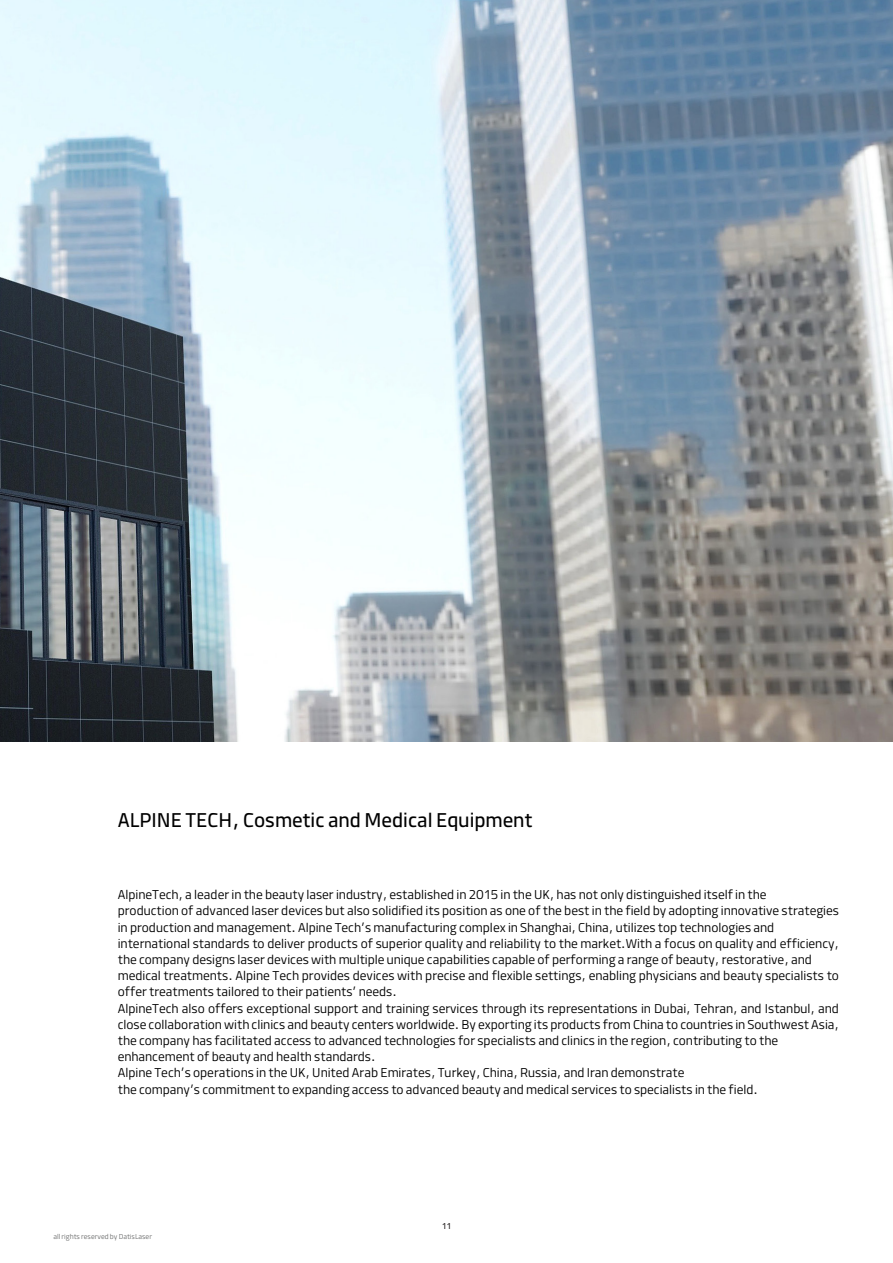
<style>
.page{position:relative;width:893px;height:1263px;background:#fff}
.page>*{position:absolute;margin:0;border:0;box-sizing:border-box;transform-origin:0 0}
.t1{font:21px "Modam";color:#000}
.t2{font:300 13.5px/16.2px "Modam";color:#000}
.t3{font:9px "Modam";color:#231f20}
.t4{font:300 7.5px "Modam";color:#6f7070}
</style>
<div class="page">
<img style="left:0;top:0;width:893px;height:742px">
<p class="t1" style="left:118px;top:808px;width:416px">ALPINE TECH, Cosmetic and Medical Equipment</p>
<p class="t2" style="left:118px;top:886px;width:650px">AlpineTech, a leader in the beauty laser industry, established in 2015 in the UK, has not only distinguished itself in the</p>
<p class="t2" style="left:118px;top:902px;width:723px">production of advanced laser devices but also solidified its position as one of the best in the field by adopting innovative strategies in production and management. Alpine Tech’s manufacturing complex in Shanghai, China, utilizes top technologies and</p>
<p class="t2" style="left:118px;top:935px;width:723px">international standards to deliver products of superior quality and reliability to the market.With a focus on quality and efficiency, the company designs laser devices with multiple unique capabilities capable of performing a range of beauty, restorative, and</p>
<p class="t2" style="left:118px;top:967px;width:723px">medical treatments. Alpine Tech provides devices with precise and flexible settings, enabling physicians and beauty specialists to offer treatments tailored to their patients’ needs.</p>
<p class="t2" style="left:118px;top:1000px;width:723px;text-align:justify">AlpineTech also offers exceptional support and training services through its representations in Dubai, Tehran, and Istanbul, and close collaboration with clinics and beauty centers worldwide. By exporting its products from China to countries in Southwest Asia, the company has facilitated access to advanced technologies for specialists and clinics in the region, contributing to the</p>
<p class="t2" style="left:118px;top:1048px;width:259px">enhancement of beauty and health standards.</p>
<p class="t2" style="left:118px;top:1064px;width:568px">Alpine Tech’s operations in the UK, United Arab Emirates, Turkey, China, Russia, and Iran demonstrate</p>
<p class="t2" style="left:118px;top:1081px;width:642px">the company’s commitment to expanding access to advanced beauty and medical services to specialists in the field.</p>
<p class="t4" style="left:53px;top:1232px;width:100px">all rights reserved by DatisLaser</p>
<p class="t3" style="left:442px;top:1220px;width:11px">11</p>
</div>
